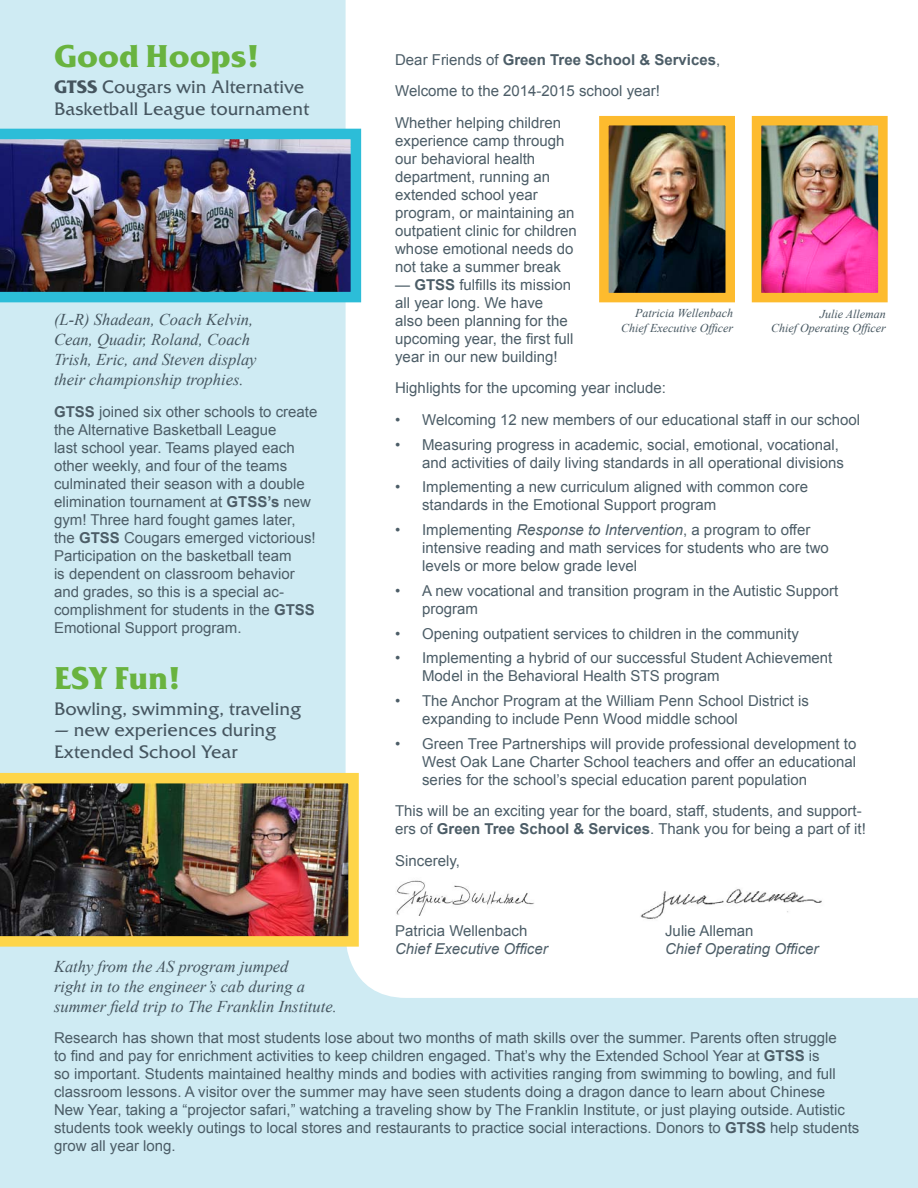
<style>
.page{position:relative;width:918px;height:1188px;background:#cfebf3}
.page>*{position:absolute;margin:0;border:0;box-sizing:border-box;transform-origin:0 0}
.Headline_-_Main__Gre{font:700 31.5px "Friz Quadrata Std";color:#69b33f}
.Headline_-_Subdeck_G{font:18px/21.6px "Friz Quadrata Std";color:#45555f}
.t1{font:italic 16.5px/19.8px "Times New Roman";color:#45555f}
.Body_Text{font:15px/18px "Arial";color:#4c5d67}
.Body_Text-2{font:italic 15px "Arial";color:#4c5d67}
.Body_Text-3{font:700 15px "Arial";color:#4c5d67}
.t2{font:italic 12px "Times New Roman";color:#45555f}
.s1{font-weight:700}
.s2{font-weight:400}
.s3{font-style:italic}
</style>
<div class="page">
<div style="left:346px;top:0;width:572px;height:998px;background:#fff"></div>
<img style="left:0;top:773px;width:359px;height:174px">
<img style="left:0;top:129px;width:361px;height:173px">
<img style="left:763px;top:127px;width:114px;height:164px">
<div style="left:752px;top:116px;width:136px;height:186px;border:10px solid #fdbb2e"></div>
<img style="left:610px;top:127px;width:114px;height:164px">
<div style="left:599px;top:116px;width:136px;height:186px;border:10px solid #fdbb2e"></div>
<img style="left:392px;top:878px;width:146px;height:37px">
<img style="left:632px;top:873px;width:202px;height:59px">
<p class="Headline_-_Main__Gre" style="left:54px;top:37px;width:207px">Good Hoops!</p>
<p class="Headline_-_Subdeck_G" style="left:54px;top:76px;width:257px"><span class="s1">GTSS</span> Cougars win Alternative<br>Basketball League tournament</p>
<p class="t1" style="left:54px;top:310px;width:204px">(L-R) Shadean, Coach Kelvin,<br>Cean, Quadir, Roland, Coach<br>Trish, Eric, and Steven display their championship trophies.</p>
<p class="Body_Text" style="left:54px;top:403px;width:265px"><span class="s1">GTSS</span> joined six other schools to create the Alternative Basketball League<br>last school year. Teams played each other weekly, and four of the teams culminated their season with a double elimination tournament at <span class="s1">GTSS’s</span> new gym! Three hard fought games later, the <span class="s1">GTSS</span> Cougars emerged victorious!<br>Participation on the basketball team<br>is dependent on classroom behavior and grades, so this is a special ac&shy;complishment for students in the <span class="s1">GTSS </span>Emotional Support program.</p>
<p class="Headline_-_Main__Gre" style="left:54px;top:658px;width:129px">ESY Fun!</p>
<p class="Headline_-_Subdeck_G" style="left:54px;top:697px;width:249px">Bowling, swimming, traveling</p>
<p class="Headline_-_Subdeck_G" style="left:54px;top:719px;width:224px">— new experiences during<br>Extended School Year</p>
<p class="t1" style="left:54px;top:956px;width:284px">Kathy from the AS program jumped<br>right in to the engineer’s cab during a summer field trip to The Franklin Institute.</p>
<p class="Body_Text-3" style="left:395px;top:50px;width:327px"><span class="s2">Dear Friends of</span> Green Tree School &amp; Services<span class="s2">,</span></p>
<p class="Body_Text" style="left:395px;top:82px;width:266px">Welcome to the 2014-2015 school year!</p>
<p class="Body_Text" style="left:395px;top:114px;width:183px">Whether helping children experience camp through our behavioral health department, running an extended school year program, or maintaining an outpatient clinic for children whose emotional needs do not take a summer break</p>
<p class="Body_Text" style="left:395px;top:276px;width:180px">— <span class="s1">GTSS</span> fulfills its mission all year long. We have also been planning for the upcoming year, the first full year in our new building!</p>
<p class="Body_Text" style="left:395px;top:379px;width:272px">Highlights for the upcoming year include:</p>
<p class="Body_Text" style="left:395px;top:411px;width:466px">• Welcoming 12 new members of our educational staff in our school</p>
<p class="Body_Text" style="left:422px;top:436px;width:423px;text-indent:-27px">• Measuring progress in academic, social, emotional, vocational, and activities of daily living standards in all operational divisions</p>
<p class="Body_Text" style="left:422px;top:478px;width:387px;text-indent:-27px">• Implementing a new curriculum aligned with common core standards in the Emotional Support program</p>
<p class="Body_Text" style="left:422px;top:521px;width:408px;text-indent:-27px">• Implementing <span class="s3">Response to Intervention</span>, a program to offer intensive reading and math services for students who are two levels or more below grade level</p>
<p class="Body_Text" style="left:422px;top:582px;width:418px;text-indent:-27px">• A new vocational and transition program in the Autistic Support program</p>
<p class="Body_Text" style="left:395px;top:625px;width:405px">• Opening outpatient services to children in the community</p>
<p class="Body_Text" style="left:422px;top:649px;width:412px;text-indent:-27px">• Implementing a hybrid of our successful Student Achievement<br>Model in the Behavioral Health STS program</p>
<p class="Body_Text" style="left:422px;top:692px;width:388px;text-indent:-27px">• The Anchor Program at the William Penn School District is expanding to include Penn Wood middle school</p>
<p class="Body_Text" style="left:422px;top:735px;width:436px;text-align:justify;text-indent:-27px">• Green Tree Partnerships will provide professional development to West Oak Lane Charter School teachers and offer an educational series for the school’s special education parent population</p>
<p class="Body_Text" style="left:395px;top:802px;width:472px">This will be an exciting year for the board, staff, students, and support&shy;ers of <span class="s1">Green Tree School &amp; Services</span>. Thank you for being a part of it!</p>
<p class="Body_Text" style="left:395px;top:852px;width:66px">Sincerely,</p>
<p class="t2" style="left:635px;top:305px;width:99px">Patricia Wellenbach</p>
<p class="t2" style="left:621px;top:319px;width:113px">Chief Executive Officer</p>
<p class="t2" style="left:820px;top:306px;width:68px">Julie Alleman</p>
<p class="t2" style="left:771px;top:320px;width:116px">Chief Operating Officer</p>
<p class="Body_Text" style="left:395px;top:922px;width:134px">Patricia Wellenbach</p>
<p class="Body_Text" style="left:665px;top:922px;width:90px">Julie Alleman</p>
<p class="Body_Text-2" style="left:395px;top:939px;width:154px">Chief Executive Officer</p>
<p class="Body_Text-2" style="left:665px;top:939px;width:155px">Chief Operating Officer</p>
<p class="Body_Text" style="left:54px;top:1029px;width:807px">Research has shown that most students lose about two months of math skills over the summer. Parents often struggle<br>to find and pay for enrichment activities to keep children engaged. That’s why the Extended School Year at <span class="s1">GTSS</span> is<br>so important. Students maintained healthy minds and bodies with activities ranging from swimming to bowling, and full classroom lessons. A visitor over the summer may have seen students doing a dragon dance to learn about Chinese<br>New Year, taking a “projector safari,” watching a traveling show by The Franklin Institute, or just playing outside. Autistic students took weekly outings to local stores and restaurants to practice social interactions. Donors to <span class="s1">GTSS</span> help students grow all year long.</p>
</div>
